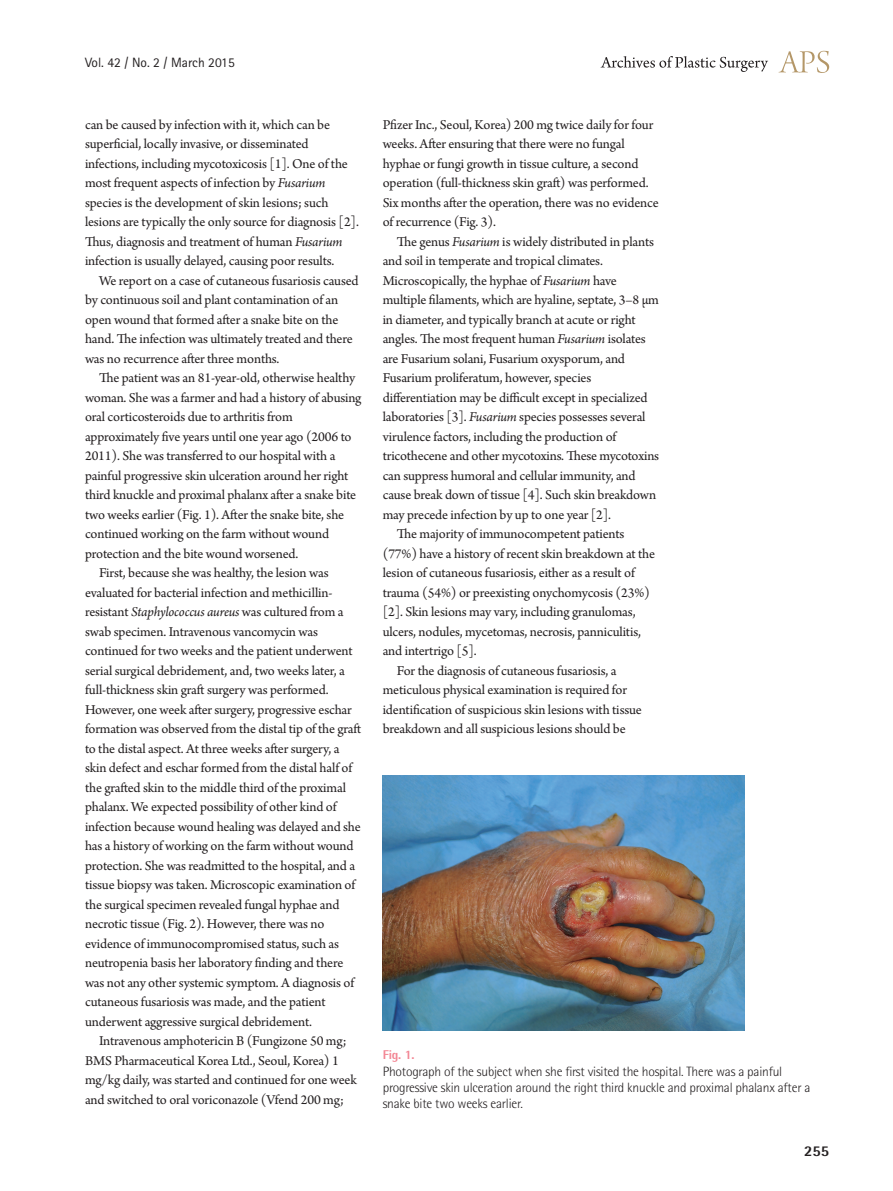
<style>
.page{position:relative;width:893px;height:1191px;background:#fff}
.page>*{position:absolute;margin:0;border:0;box-sizing:border-box;transform-origin:0 0}
.t1{font:800 15px "Rotis Semi Sans Std";color:#231f20}
.본문{font:14.25px/19.5px "Arno Pro";letter-spacing:-.01em;color:#231f20}
.표_그림_설명{font:300 13.5px/16.2px "Rotis Semi Sans Std";letter-spacing:-.015em;color:#231f20}
.권_호_월{font:13.5px "Rotis Sans Serif Std";color:#231f20}
.표_그림_설명-2{font:800 12.75px "Rotis Semi Sans Std";color:#f38694}
.s1{font-style:italic}
</style>
<div class="page">
<svg style="left:779px;top:51px;width:50px;height:22px"></svg>
<svg style="left:601px;top:56px;width:167px;height:16px"></svg>
<img style="left:383px;top:775px;width:361px;height:255px">
<p class="권_호_월" style="left:85px;top:54px;width:151px">Vol. 42 / No. 2 / March 2015</p>
<p class="본문" style="left:85px;top:115px;width:275px">can be caused by infection with it, which can be superficial, locally invasive, or disseminated infections, including mycotoxicosis [1]. One of the most frequent aspects of infection by <span class="s1">Fusarium </span>species is the development of skin lesions; such lesions are typically the only source for diagnosis [2].<br>Thus, diagnosis and treatment of human <span class="s1">Fusarium </span>infection is usually delayed, causing poor results.</p>
<p class="본문" style="left:85px;top:271px;width:275px;text-indent:14px">We report on a case of cutaneous fusariosis caused by continuous soil and plant contamination of an open wound that formed after a snake bite on the hand. The infection was ultimately treated and there was no recurrence after three months.</p>
<p class="본문" style="left:85px;top:369px;width:278px;text-indent:14px">The patient was an 81-year-old, otherwise healthy woman. She was a farmer and had a history of abusing oral corticosteroids due to arthritis from approximately five years until one year ago (2006 to 2011). She was transferred to our hospital with a painful progressive skin ulceration around her right third knuckle and proximal phalanx after a snake bite two weeks earlier (Fig. 1). After the snake bite, she continued working on the farm without wound protection and the bite wound worsened.</p>
<p class="본문" style="left:85px;top:564px;width:278px;text-indent:14px">First, because she was healthy, the lesion was evaluated for bacterial infection and methicillin&shy;resistant <span class="s1">Staphylococcus aureus</span> was cultured from a swab specimen. Intravenous vancomycin was continued for two weeks and the patient underwent serial surgical debridement, and, two weeks later, a full-thickness skin graft surgery was performed.<br>However, one week after surgery, progressive eschar formation was observed from the distal tip of the graft to the distal aspect. At three weeks after surgery, a skin defect and eschar formed from the distal half of the grafted skin to the middle third of the proximal phalanx. We expected possibility of other kind of infection because wound healing was delayed and she has a history of working on the farm without wound protection. She was readmitted to the hospital, and a tissue biopsy was taken. Microscopic examination of the surgical specimen revealed fungal hyphae and necrotic tissue (Fig. 2). However, there was no evidence of immunocompromised status, such as neutropenia basis her laboratory finding and there was not any other systemic symptom. A diagnosis of cutaneous fusariosis was made, and the patient underwent aggressive surgical debridement.</p>
<p class="본문" style="left:85px;top:1032px;width:273px;text-indent:14px">Intravenous amphotericin B (Fungizone 50 mg; BMS Pharmaceutical Korea Ltd., Seoul, Korea) 1 mg/kg daily, was started and continued for one week and switched to oral voriconazole (Vfend 200 mg;</p>
<p class="본문" style="left:383px;top:115px;width:278px">Pfizer Inc., Seoul, Korea) 200 mg twice daily for four weeks. After ensuring that there were no fungal hyphae or fungi growth in tissue culture, a second operation (full-thickness skin graft) was performed.<br>Six months after the operation, there was no evidence of recurrence (Fig. 3).</p>
<p class="본문" style="left:383px;top:232px;width:278px;text-indent:14px">The genus <span class="s1">Fusarium</span> is widely distributed in plants and soil in temperate and tropical climates.<br>Microscopically, the hyphae of <span class="s1">Fusarium</span> have multiple filaments, which are hyaline, septate, 3–8 µm in diameter, and typically branch at acute or right angles. The most frequent human <span class="s1">Fusarium</span> isolates are Fusarium solani, Fusarium oxysporum, and Fusarium proliferatum, however, species differentiation may be difficult except in specialized laboratories [3]. <span class="s1">Fusarium</span> species possesses several virulence factors, including the production of tricothecene and other mycotoxins. These mycotoxins can suppress humoral and cellular immunity, and cause break down of tissue [4]. Such skin breakdown may precede infection by up to one year [2].</p>
<p class="본문" style="left:383px;top:525px;width:274px;text-indent:14px">The majority of immunocompetent patients (77%) have a history of recent skin breakdown at the lesion of cutaneous fusariosis, either as a result of trauma (54%) or preexisting onychomycosis (23%) [2]. Skin lesions may vary, including granulomas, ulcers, nodules, mycetomas, necrosis, panniculitis, and intertrigo [5].</p>
<p class="본문" style="left:383px;top:661px;width:261px;text-indent:14px">For the diagnosis of cutaneous fusariosis, a meticulous physical examination is required for identification of suspicious skin lesions with tissue breakdown and all suspicious lesions should be</p>
<p class="표_그림_설명-2" style="left:383px;top:1046px;width:33px">Fig. 1.</p>
<p class="표_그림_설명" style="left:383px;top:1063px;width:429px">Photograph of the subject when she first visited the hospital. There was a painful progressive skin ulceration around the right third knuckle and proximal phalanx after a snake bite two weeks earlier.</p>
<p class="t1" style="left:804px;top:1141px;width:27px">255</p>
</div>
